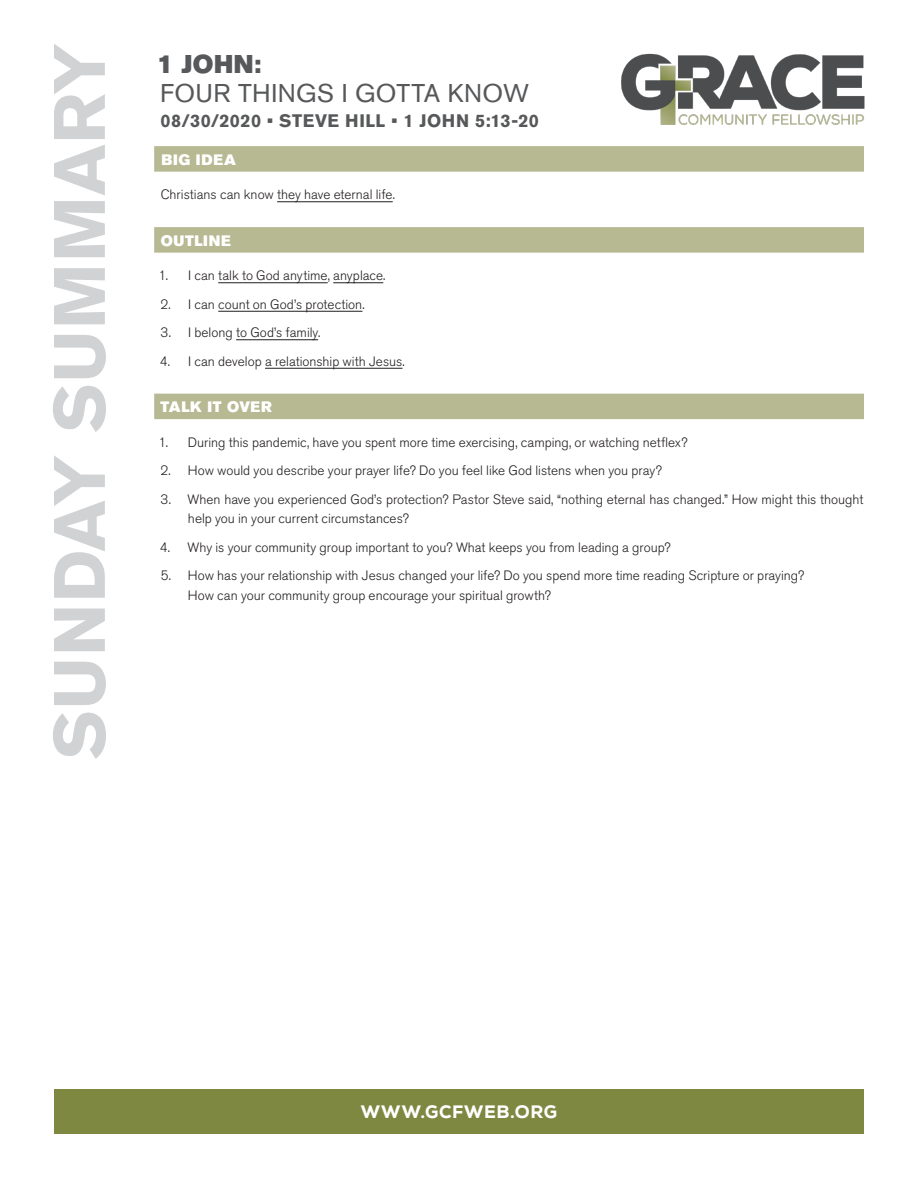
<style>
.page{position:relative;width:918px;height:1188px;background:#fff}
.page>*{position:absolute;margin:0;border:0;box-sizing:border-box;transform-origin:0 0}
.SS_Normal__Garamond{font:700 72px "Akzidenz Grotesk BQ";letter-spacing:.01em;color:#d1d2d4}
.SS_Sermon_Series{font:25.5px/28.5px "Akzidenz Grotesk BQ";letter-spacing:.015em;color:#57585a}
.SS_Sermon_Series-2{font:700 18px "Akzidenz Grotesk BQ";letter-spacing:.03em;color:#57585a}
.t1{font:800 18px "Nexa";letter-spacing:.035em;color:#fff}
.SS_Head_A{font:15px "Akzidenz Grotesk BQ Super";letter-spacing:.045em;color:#fff}
.SS_Normal__Garamond-2{font:300 13.5px/19.5px "Akzidenz Grotesk BQ";color:#231f20}
.s1{font-family:"Akzidenz Grotesk BQ Super"}
</style>
<div class="page">
<div style="left:54px;top:1089px;width:810px;height:45px;background:#7e8841"></div>
<img style="left:621px;top:53px;width:244px;height:72px">
<div style="left:154px;top:146px;width:710px;height:26px;background:#b7b992"></div>
<hr style="left:277px;top:201px;width:116px;height:1px;background:#231f20">
<div style="left:154px;top:227px;width:710px;height:26px;background:#b7b992"></div>
<hr style="left:218px;top:282px;width:110px;height:1px;background:#231f20">
<hr style="left:333px;top:282px;width:50px;height:1px;background:#231f20">
<hr style="left:218px;top:311px;width:144px;height:1px;background:#231f20">
<hr style="left:236px;top:339px;width:82px;height:1px;background:#231f20">
<hr style="left:265px;top:368px;width:138px;height:1px;background:#231f20">
<div style="left:154px;top:394px;width:710px;height:25px;background:#b7b992"></div>
<p class="SS_Normal__Garamond" style="left:38px;top:760px;width:717px;rotate:-90deg">SUNDAY SUMMARY</p>
<p class="SS_Sermon_Series" style="left:157px;top:50px;width:374px"><span class="s1">1 JOHN:<br></span>FOUR THINGS I GOTTA KNOW</p>
<p class="SS_Sermon_Series-2" style="left:161px;top:111px;width:380px">08/30/2020 • STEVE HILL • 1 JOHN 5:13-20</p>
<p class="SS_Head_A" style="left:161px;top:151px;width:76px">BIG IDEA</p>
<p class="SS_Normal__Garamond-2" style="left:161px;top:185px;width:236px">Christians can know they have eternal life.</p>
<p class="SS_Head_A" style="left:161px;top:232px;width:72px">OUTLINE</p>
<p class="SS_Normal__Garamond-2" style="left:159px;top:266px;width:228px">1. I can talk to God anytime, anyplace.</p>
<p class="SS_Normal__Garamond-2" style="left:161px;top:295px;width:206px">2. I can count on God’s protection.</p>
<p class="SS_Normal__Garamond-2" style="left:161px;top:323px;width:161px">3. I belong to God’s family.</p>
<p class="SS_Normal__Garamond-2" style="left:160px;top:352px;width:247px">4. I can develop a relationship with Jesus.</p>
<p class="SS_Head_A" style="left:161px;top:398px;width:113px">TALK IT OVER</p>
<p class="SS_Normal__Garamond-2" style="left:159px;top:433px;width:531px">1. During this pandemic, have you spent more time exercising, camping, or watching netflex?</p>
<p class="SS_Normal__Garamond-2" style="left:161px;top:461px;width:503px">2. How would you describe your prayer life? Do you feel like God listens when you pray?</p>
<p class="SS_Normal__Garamond-2" style="left:188px;top:490px;width:677px;text-indent:-27px">3. When have you experienced God’s protection? Pastor Steve said, “nothing eternal has changed.” How might this thought help you in your current circumstances?</p>
<p class="SS_Normal__Garamond-2" style="left:160px;top:538px;width:512px">4. Why is your community group important to you? What keeps you from leading a group?</p>
<p class="SS_Normal__Garamond-2" style="left:188px;top:566px;width:618px;text-indent:-27px">5. How has your relationship with Jesus changed your life? Do you spend more time reading Scripture or praying?<br>How can your community group encourage your spiritual growth?</p>
<p class="t1" style="left:361px;top:1101px;width:198px">WWW.GCFWEB.ORG</p>
</div>
